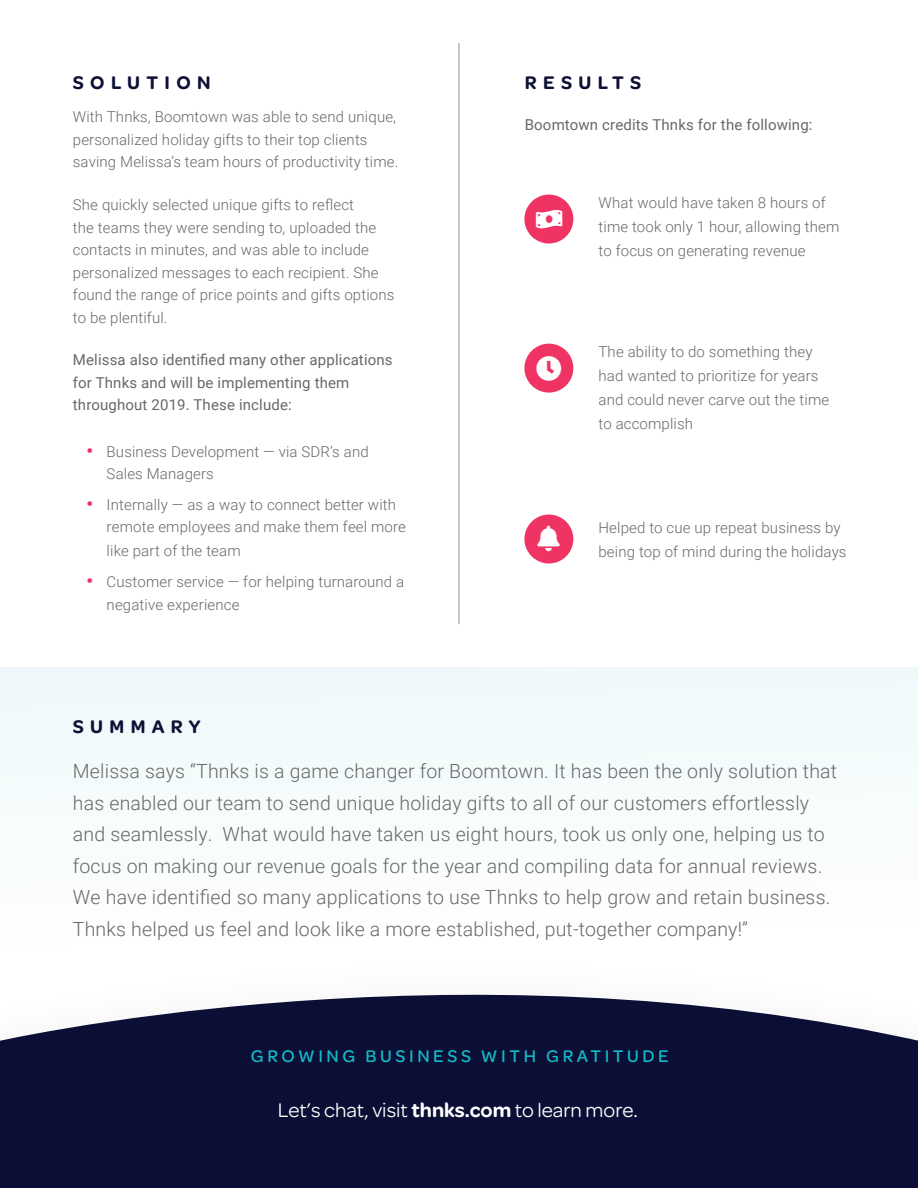
<style>
.page{position:relative;width:918px;height:1188px;background:#fff}
.page>*{position:absolute;margin:0;border:0;box-sizing:border-box;transform-origin:0 0}
.t1{font:21px "Omnes";color:#fff}
.t2{font:300 19.5px/31.5px "Roboto";letter-spacing:.01em;color:#676868}
.t3{font:600 19.5px "Omnes";letter-spacing:.325em;color:#0d0f35}
.t4{font:500 18px "Omnes";letter-spacing:.2em;color:#14b9c7}
.t5{font:300 15px/22.5px "Roboto";letter-spacing:.01em;color:#676868}
.t6{font:15px/22.5px "Roboto";letter-spacing:.01em;color:#676868}
.s1{font-weight:900;font-size:18px;color:#ef3464}
.s2{font-weight:600}
</style>
<div class="page">
<div style="left:0;top:667px;width:918px;height:290px;background:#f7fcfc"></div>
<div style="left:524px;top:195px;width:49px;height:49px;background:#ef3464;border-radius:50%"></div>
<div style="left:524px;top:344px;width:49px;height:49px;background:#ef3464;border-radius:50%"></div>
<svg style="left:0;top:994px;width:918px;height:194px;background:#1f2245"></svg>
<hr style="left:459px;top:43px;width:1px;height:581px;background:#929192">
<div style="left:524px;top:515px;width:49px;height:48px;background:#ef3464;border-radius:50%"></div>
<h2 class="t3" style="left:73px;top:69px;width:139px">SOLUTION</h2>
<h2 class="t3" style="left:525px;top:69px;width:118px">RESULTS</h2>
<p class="t6" style="left:525px;top:113px;width:289px">Boomtown credits Thnks for the following:</p>
<p class="t5" style="left:73px;top:105px;width:327px">With Thnks, Boomtown was able to send unique, personalized holiday gifts to their top clients saving Melissa’s team hours of productivity time.</p>
<p class="t5" style="left:73px;top:193px;width:323px">She quickly selected unique gifts to reflect<br>the teams they were sending to, uploaded the contacts in minutes, and was able to include personalized messages to each recipient. She found the range of price points and gifts options to be plentiful.</p>
<p class="t6" style="left:73px;top:348px;width:321px">Melissa also identified many other applications for Thnks and will be implementing them throughout 2019. These include:</p>
<p class="t5" style="left:107px;top:440px;width:264px;text-indent:-20px"><span class="s1">•</span> Business Development — via SDR’s and<br>Sales Managers</p>
<p class="t5" style="left:107px;top:493px;width:301px;text-indent:-20px"><span class="s1">•</span> Internally — as a way to connect better with remote employees and make them feel more</p>
<p class="t5" style="left:107px;top:539px;width:136px">like part of the team</p>
<p class="t5" style="left:107px;top:570px;width:299px;text-indent:-20px"><span class="s1">•</span> Customer service — for helping turnaround a negative experience</p>
<p class="t5" style="left:599px;top:190px;width:242px;line-height:24px">What would have taken 8 hours of time took only 1 hour, allowing them to focus on generating revenue</p>
<p class="t5" style="left:599px;top:339px;width:232px;line-height:24px">The ability to do something they had wanted to prioritize for years and could never carve out the time to accomplish</p>
<p class="t5" style="left:599px;top:515px;width:250px;line-height:24px">Helped to cue up repeat business by being top of mind during the holidays</p>
<h2 class="t3" style="left:73px;top:713px;width:129px">SUMMARY</h2>
<p class="t2" style="left:73px;top:755px;width:766px">Melissa says “Thnks is a game changer for Boomtown. It has been the only solution that has enabled our team to send unique holiday gifts to all of our customers effortlessly and seamlessly. What would have taken us eight hours, took us only one, helping us to focus on making our revenue goals for the year and compiling data for annual reviews.<br>We have identified so many applications to use Thnks to help grow and retain business.<br>Thnks helped us feel and look like a more established, put-together company!”</p>
<p class="t4" style="left:251px;top:1043px;width:419px">GROWING BUSINESS WITH GRATITUDE</p>
<h1 class="t1" style="left:278px;top:1096px;width:361px">Let’s chat, visit <span class="s2">thnks.com</span> to learn more.</h1>
</div>
